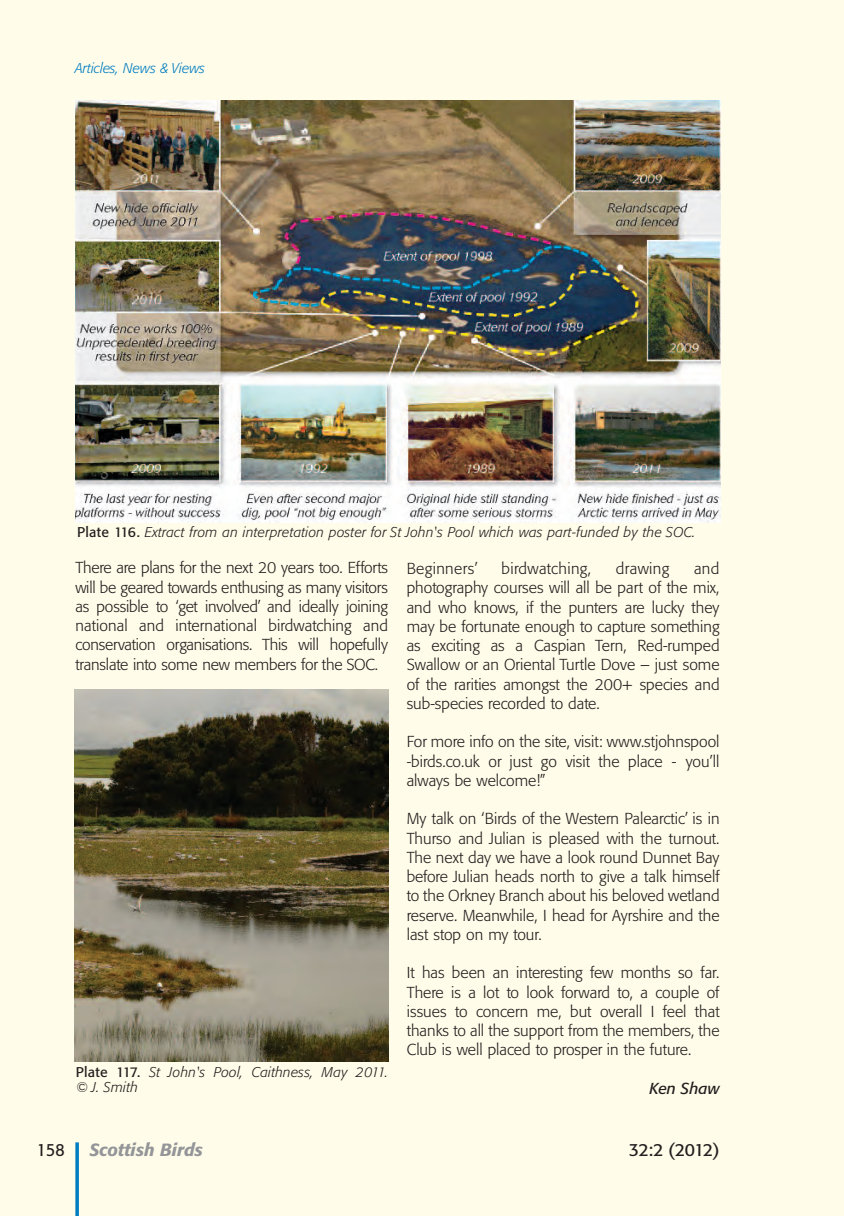
<style>
.page{position:relative;width:844px;height:1216px;background:#fff}
.page>*{position:absolute;margin:0;border:0;box-sizing:border-box;transform-origin:0 0}
.t1{font:italic 500 17.5px "Formata BQ";color:#939598}
.t2{font:17.5px "Formata BQ";letter-spacing:-.02em;color:#231f20}
.t3{font:17.5px "Formata BQ";letter-spacing:-.02em;color:#231f20;scale:.9 1}
.t4{font:300 15.75px/19.2px "Formata BQ";color:#231f20;text-align:justify}
.t5{font:300 15.75px "Formata BQ";letter-spacing:.025em;color:#231f20}
.t6{font:italic 15.75px "Formata BQ";color:#231f20}
.t7{font:italic 300 14px/15.8px "Formata BQ";letter-spacing:.015em;color:#231f20}
.t8{font:italic 300 14px "Formata BQ";color:#007cc2}
.s1{font-weight:400;font-style:normal}
</style>
<div class="page">
<div style="left:0;top:0;width:843px;height:1215px;background:#fffde9"></div>
<svg style="left:75px;top:1142px;width:4px;height:73px"></svg>
<img style="left:74px;top:689px;width:314px;height:372px">
<img style="left:75px;top:100px;width:645px;height:422px">
<p class="t8" style="left:75px;top:62px;width:131px">Articles, News &amp; Views</p>
<p class="t7" style="left:77px;top:525px;width:619px"><span class="s1">Plate 116.</span> Extract from an interpretation poster for St John's Pool which was part-funded by the SOC.</p>
<p class="t5" style="left:406px;top:562px;width:73px">Beginners’</p>
<p class="t5" style="left:501px;top:562px;width:91px">birdwatching,</p>
<p class="t5" style="left:615px;top:562px;width:55px">drawing</p>
<p class="t4" style="left:75px;top:559px;width:314px">There are plans for the next 20 years too. Efforts will be geared towards enthusing as many visitors as possible to ‘get involved’ and ideally joining national and international birdwatching and conservation organisations. This will hopefully translate into some new members for the SOC.</p>
<p class="t4" style="left:406px;top:560px;width:314px;text-indent:287px">and photography courses will all be part of the mix, and who knows, if the punters are lucky they may be fortunate enough to capture something as exciting as a Caspian Tern, Red-rumped Swallow or an Oriental Turtle Dove – just some of the rarities amongst the 200+ species and sub-species recorded to date.</p>
<p class="t4" style="left:406px;top:733px;width:314px">For more info on the site, visit: www.stjohnspool -birds.co.uk or just go visit the place - you’ll always be welcome!”</p>
<p class="t4" style="left:406px;top:810px;width:314px">My talk on ‘Birds of the Western Palearctic’ is in Thurso and Julian is pleased with the turnout.<br>The next day we have a look round Dunnet Bay before Julian heads north to give a talk himself to the Orkney Branch about his beloved wetland reserve. Meanwhile, I head for Ayrshire and the last stop on my tour.</p>
<p class="t4" style="left:406px;top:964px;width:314px">It has been an interesting few months so far.<br>There is a lot to look forward to, a couple of issues to concern me, but overall I feel that thanks to all the support from the members, the Club is well placed to prosper in the future.</p>
<p class="t6" style="left:649px;top:1081px;width:71px">Ken Shaw</p>
<p class="t7" style="left:76px;top:1064px;width:313px"><span class="s1">Plate 117.</span> St John's Pool, Caithness, May 2011. © J. Smith</p>
<p class="t3" style="left:37px;top:1142px;width:32px">158</p>
<p class="t1" style="left:89px;top:1142px;width:115px">Scottish Birds</p>
<p class="t2" style="left:628px;top:1141px;width:92px">32:2 (2012)</p>
</div>
